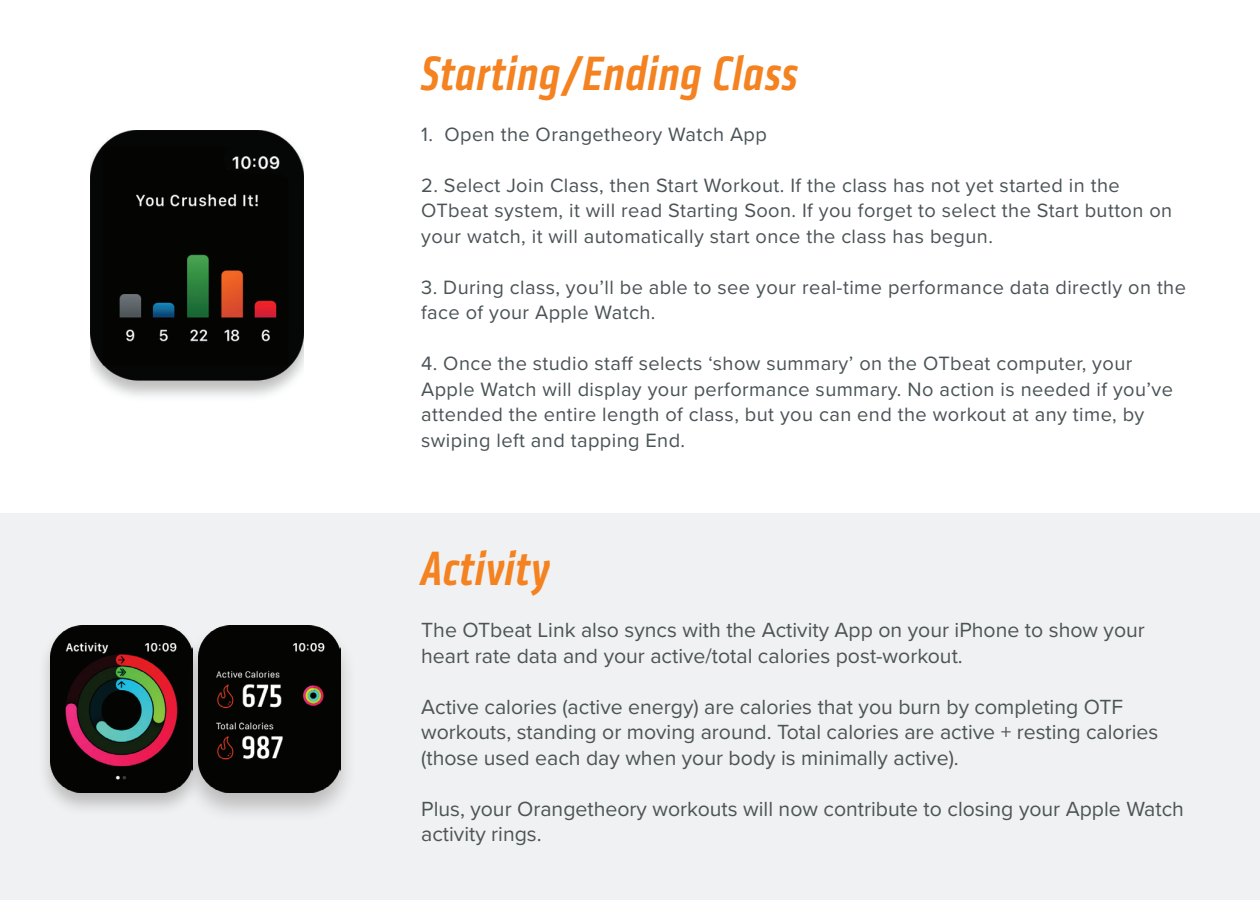
<style>
.page{position:relative;width:1260px;height:900px;background:#fff}
.page>*{position:absolute;margin:0;border:0;box-sizing:border-box;transform-origin:0 0}
.t1{font:italic 500 condensed 50px "Klavika";letter-spacing:.02em;color:#f58220}
.t2{font:21.25px/25.5px "Proxima Nova";color:#4c5456}
.t3{font:20px/25.5px "Proxima Nova";letter-spacing:.02em;color:#4a5356}
</style>
<div class="page">
<div style="left:0;top:513px;width:1260px;height:387px;background:#f0f1f2"></div>
<div style="left:37px;top:623px;width:169px;height:194px;background:#231f20;opacity:.25"></div>
<img style="left:50px;top:625px;width:131px;height:167px">
<div style="left:181px;top:623px;width:176px;height:200px;background:#231f20;opacity:.25"></div>
<img style="left:198px;top:625px;width:143px;height:167px">
<img style="left:90px;top:130px;width:213px;height:267px">
<h1 class="t1" style="left:421px;top:43px;width:378px">Starting/Ending Class</h1>
<p class="t3" style="left:421px;top:121px;width:347px">1. Open the Orangetheory Watch App</p>
<p class="t3" style="left:421px;top:172px;width:753px">2. Select Join Class, then Start Workout. If the class has not yet started in the<br>OTbeat system, it will read Starting Soon. If you forget to select the Start button on your watch, it will automatically start once the class has begun.</p>
<p class="t3" style="left:421px;top:274px;width:766px">3. During class, you’ll be able to see your real-time performance data directly on the face of your Apple Watch.</p>
<p class="t3" style="left:421px;top:350px;width:753px">4. Once the studio staff selects ‘show summary’ on the OTbeat computer, your Apple Watch will display your performance summary. No action is needed if you’ve attended the entire length of class, but you can end the workout at any time, by swiping left and tapping End.</p>
<h1 class="t1" style="left:421px;top:537px;width:129px">Activity</h1>
<p class="t2" style="left:421px;top:616px;width:725px">The OTbeat Link also syncs with the Activity App on your iPhone to show your heart rate data and your active/total calories post-workout.</p>
<p class="t2" style="left:421px;top:693px;width:739px">Active calories (active energy) are calories that you burn by completing OTF workouts, standing or moving around. Total calories are active + resting calories (those used each day when your body is minimally active).</p>
<p class="t2" style="left:421px;top:795px;width:764px">Plus, your Orangetheory workouts will now contribute to closing your Apple Watch activity rings.</p>
</div>
